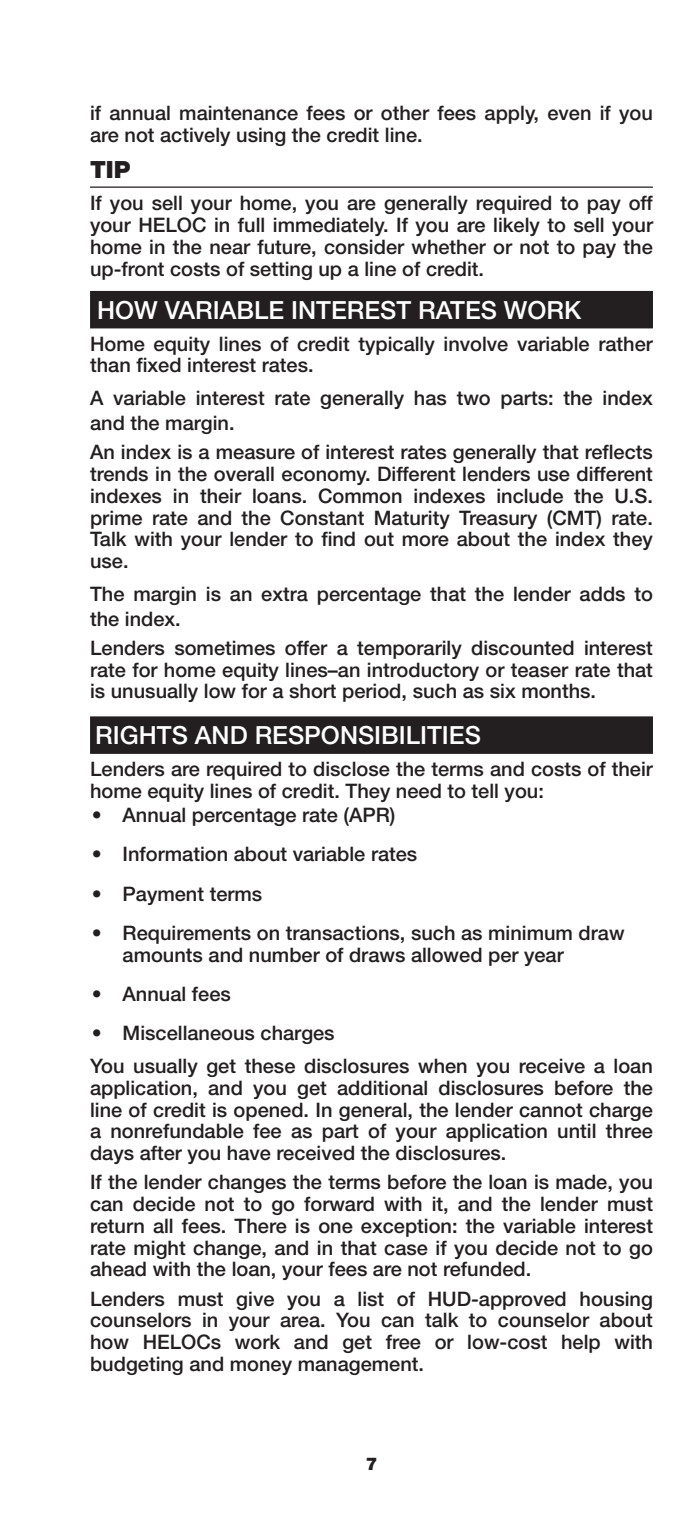
<style>
.page{position:relative;width:698px;height:1530px;background:#fff}
.page>*{position:absolute;margin:0;border:0;box-sizing:border-box;transform-origin:0 0}
.t1{font:500 25px "Helvetica Neue LT Std";color:#fff}
.t2{font:900 23.75px "Helvetica Neue LT Std";color:#231f20}
.t3{font:500 20px/21.8px "Helvetica Neue LT Std";color:#231f20}
.t4{font:900 17.5px "Helvetica Neue LT Std";color:#231f20}
</style>
<div class="page">
<hr style="left:90px;top:187px;width:562px;height:1px;background:#231f20">
<div style="left:90px;top:291px;width:562px;height:37px;background:#231f20"></div>
<div style="left:90px;top:716px;width:562px;height:38px;background:#231f20"></div>
<p class="t3" style="left:90px;top:102px;width:564px">if annual maintenance fees or other fees apply, even if you are not actively using the credit line.</p>
<p class="t2" style="left:90px;top:155px;width:42px">TIP</p>
<p class="t3" style="left:90px;top:192px;width:564px;text-align:justify">If you sell your home, you are generally required to pay off your HELOC in full immediately. If you are likely to sell your home in the near future, consider whether or not to pay the up-front costs of setting up a line of credit.</p>
<p class="t1" style="left:97px;top:295px;width:485px">HOW VARIABLE INTEREST RATES WORK</p>
<p class="t3" style="left:90px;top:333px;width:564px">Home equity lines of credit typically involve variable rather than fixed interest rates.</p>
<p class="t3" style="left:90px;top:385px;width:564px;line-height:25px">A variable interest rate generally has two parts: the index and the margin.</p>
<p class="t3" style="left:90px;top:441px;width:564px;text-align:justify">An index is a measure of interest rates generally that reflects trends in the overall economy. Different lenders use different indexes in their loans. Common indexes include the U.S. prime rate and the Constant Maturity Treasury (CMT) rate.<br>Talk with your lender to find out more about the index they use.</p>
<p class="t3" style="left:90px;top:581px;width:564px;line-height:25px">The margin is an extra percentage that the lender adds to the index.</p>
<p class="t3" style="left:90px;top:637px;width:564px;text-align:justify">Lenders sometimes offer a temporarily discounted interest rate for home equity lines–an introductory or teaser rate that is unusually low for a short period, such as six months.</p>
<p class="t1" style="left:95px;top:720px;width:387px">RIGHTS AND RESPONSIBILITIES</p>
<p class="t3" style="left:90px;top:758px;width:564px">Lenders are required to disclose the terms and costs of their home equity lines of credit. They need to tell you:</p>
<p class="t3" style="left:92px;top:804px;width:305px">• Annual percentage rate (APR)</p>
<p class="t3" style="left:92px;top:843px;width:327px">• Information about variable rates</p>
<p class="t3" style="left:92px;top:883px;width:172px">• Payment terms</p>
<p class="t3" style="left:122px;top:922px;width:503px;text-indent:-31px">• Requirements on transactions, such as minimum draw amounts and number of draws allowed per year</p>
<p class="t3" style="left:92px;top:983px;width:140px">• Annual fees</p>
<p class="t3" style="left:90px;top:1016px;width:564px;line-height:33px">• Miscellaneous charges<br>You usually get these disclosures when you receive a loan</p>
<p class="t3" style="left:90px;top:1077px;width:564px;text-align:justify">application, and you get additional disclosures before the line of credit is opened. In general, the lender cannot charge a nonrefundable fee as part of your application until three days after you have received the disclosures.</p>
<p class="t3" style="left:90px;top:1171px;width:564px;text-align:justify">If the lender changes the terms before the loan is made, you can decide not to go forward with it, and the lender must return all fees. There is one exception: the variable interest rate might change, and in that case if you decide not to go ahead with the loan, your fees are not refunded.</p>
<p class="t3" style="left:90px;top:1288px;width:564px;text-align:justify">Lenders must give you a list of HUD-approved housing counselors in your area. You can talk to counselor about how HELOCs work and get free or low-cost help with budgeting and money management.</p>
<p class="t4" style="left:365px;top:1453px;width:13px">7</p>
</div>
